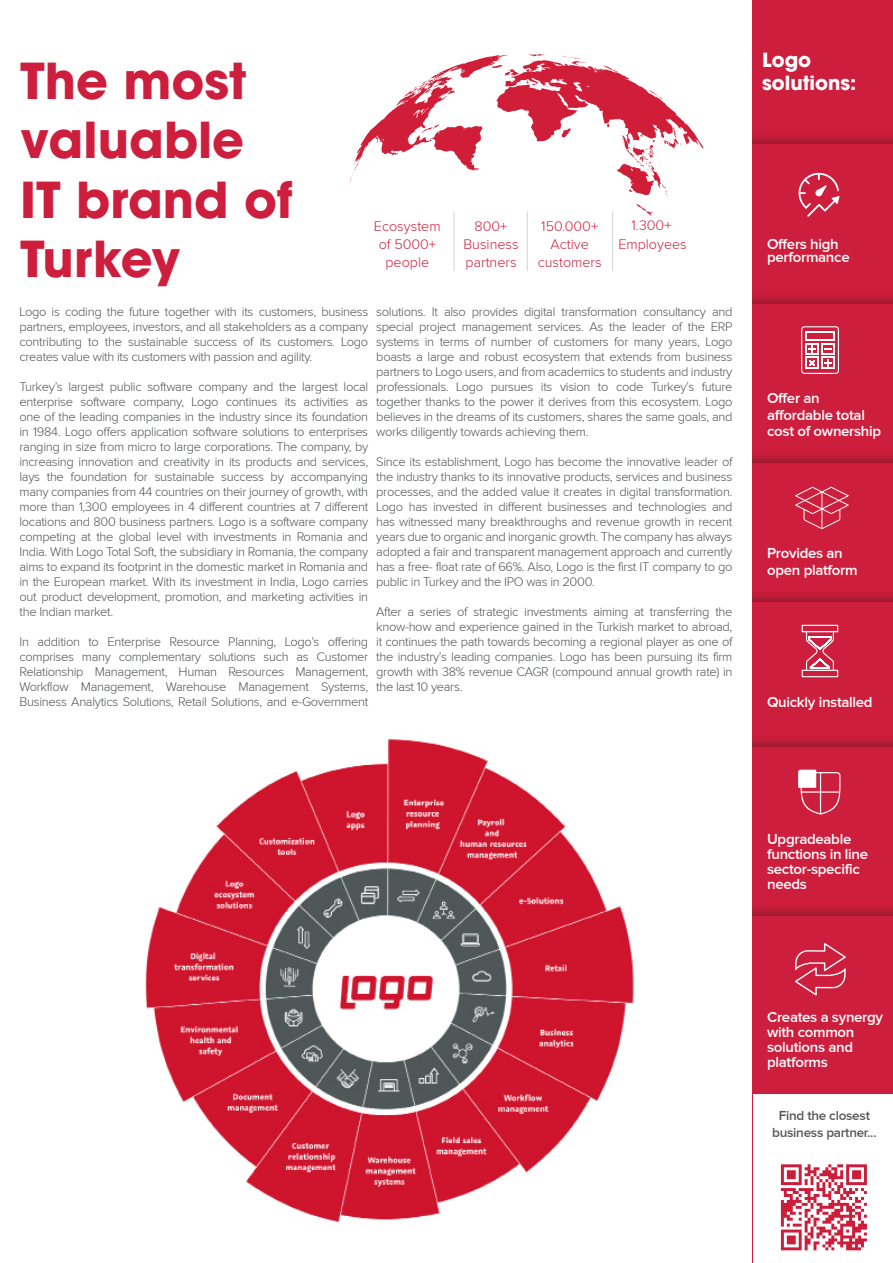
<style>
.page{position:relative;width:893px;height:1263px;background:#fff}
.page>*{position:absolute;margin:0;border:0;box-sizing:border-box;transform-origin:0 0}
.t1{font:49.5px/59.4px "Bilgetech Custom Avant Garde";color:#cd1e3d}
.t2{font:19.5px "Bilgetech Custom Avant Garde";color:#fff}
.t3{font:600 15px/15px "Proxima Nova";letter-spacing:-.02em;color:#fff}
.t4{font:300 14.4px/18px "Proxima Nova";color:#cd1e3d;text-align:center}
.t5{font:600 13.5px "Proxima Nova";letter-spacing:-.02em;color:#57585a}
.t6{font:300 12.9px/15px "Proxima Nova";letter-spacing:-.025em;color:#4f5252;text-align:justify}
</style>
<div class="page">
<div style="left:752px;top:0;width:141px;height:1263px;background:#cd1e3d"></div>
<div style="left:753px;top:1094px;width:140px;height:169px;background:#fff"></div>
<svg style="left:798px;top:173px;width:42px;height:44px"></svg>
<svg style="left:801px;top:326px;width:38px;height:48px"></svg>
<svg style="left:795px;top:487px;width:54px;height:42px"></svg>
<svg style="left:802px;top:625px;width:36px;height:52px"></svg>
<svg style="left:798px;top:770px;width:43px;height:44px"></svg>
<svg style="left:795px;top:943px;width:51px;height:52px"></svg>
<svg style="left:781px;top:1164px;width:86px;height:86px"></svg>
<svg style="left:350px;top:54px;width:354px;height:161px"></svg>
<hr style="left:454px;top:211px;width:1px;height:60px;background:#d1d2d4">
<hr style="left:527px;top:211px;width:1px;height:60px;background:#d1d2d4">
<hr style="left:612px;top:211px;width:1px;height:60px;background:#d1d2d4">
<img style="left:145px;top:739px;width:489px;height:483px">
<p class="t1" style="left:20px;top:51px;width:274px">The most valuable<br>IT brand of<br>Turkey</p>
<p class="t4" style="left:374px;top:217px;width:68px">Ecosystem of 5000+</p>
<p class="t4" style="left:385px;top:253px;width:45px">people</p>
<p class="t4" style="left:475px;top:217px;width:34px">800+</p>
<p class="t4" style="left:541px;top:217px;width:58px">150.000+</p>
<p class="t4" style="left:463px;top:236px;width:57px;line-height:17.2px;text-align:left">Business partners</p>
<p class="t4" style="left:550px;top:235px;width:40px">Active</p>
<p class="t4" style="left:538px;top:253px;width:66px">customers</p>
<p class="t4" style="left:632px;top:216px;width:41px">1.300+</p>
<p class="t4" style="left:618px;top:235px;width:70px">Employees</p>
<p class="t6" style="left:20px;top:305px;width:350px">Logo is coding the future together with its customers, business partners, employees, investors, and all stakeholders as a company contributing to the sustainable success of its customers. Logo creates value with its customers with passion and agility.</p>
<p class="t6" style="left:20px;top:380px;width:350px">Turkey’s largest public software company and the largest local enterprise software company, Logo continues its activities as one of the leading companies in the industry since its foundation in 1984. Logo offers application software solutions to enterprises ranging in size from micro to large corporations. The company, by increasing innovation and creativity in its products and services, lays the foundation for sustainable success by accompanying many companies from 44 countries on their journey of growth, with more than 1,300 employees in 4 different countries at 7 different locations and 800 business partners. Logo is a software company competing at the global level with investments in Romania and India. With Logo Total Soft, the subsidiary in Romania, the company aims to expand its footprint in the domestic market in Romania and in the European market. With its investment in India, Logo carries out product development, promotion, and marketing activities in the Indian market.</p>
<p class="t6" style="left:20px;top:635px;width:350px">In addition to Enterprise Resource Planning, Logo’s offering comprises many complementary solutions such as Customer Relationship Management, Human Resources Management, Workflow Management, Warehouse Management Systems, Business Analytics Solutions, Retail Solutions, and e-Government</p>
<p class="t6" style="left:376px;top:304px;width:358px">solutions. It also provides digital transformation consultancy and special project management services. As the leader of the ERP systems in terms of number of customers for many years, Logo boasts a large and robust ecosystem that extends from business partners to Logo users, and from academics to students and industry professionals. Logo pursues its vision to code Turkey’s future together thanks to the power it derives from this ecosystem. Logo believes in the dreams of its customers, shares the same goals, and works diligently towards achieving them.</p>
<p class="t6" style="left:376px;top:454px;width:358px">Since its establishment, Logo has become the innovative leader of the industry thanks to its innovative products, services and business processes, and the added value it creates in digital transformation.<br>Logo has invested in different businesses and technologies and has witnessed many breakthroughs and revenue growth in recent years due to organic and inorganic growth. The company has always adopted a fair and transparent management approach and currently has a free- float rate of 66%. Also, Logo is the first IT company to go public in Turkey and the IPO was in 2000.</p>
<p class="t6" style="left:376px;top:604px;width:358px">After a series of strategic investments aiming at transferring the know-how and experience gained in the Turkish market to abroad, it continues the path towards becoming a regional player as one of the industry’s leading companies. Logo has been pursuing its firm growth with 38% revenue CAGR (compound annual growth rate) in the last 10 years.</p>
<p class="t2" style="left:762px;top:47px;width:50px">Logo</p>
<p class="t2" style="left:762px;top:71px;width:96px">solutions:</p>
<p class="t3" style="left:767px;top:236px;width:73px">Offers high</p>
<p class="t3" style="left:767px;top:250px;width:84px">performance</p>
<p class="t3" style="left:767px;top:390px;width:54px">Offer an</p>
<p class="t3" style="left:767px;top:406px;width:116px;line-height:16.5px">affordable total cost of ownership</p>
<p class="t3" style="left:767px;top:545px;width:77px">Provides an</p>
<p class="t3" style="left:767px;top:562px;width:92px">open platform</p>
<p class="t3" style="left:767px;top:695px;width:107px">Quickly installed</p>
<p class="t3" style="left:767px;top:832px;width:102px">Upgradeable functions in line sector-specific needs</p>
<p class="t3" style="left:767px;top:1010px;width:118px">Creates a synergy with common solutions and platforms</p>
<p class="t5" style="left:779px;top:1108px;width:93px">Find the closest</p>
<p class="t5" style="left:772px;top:1125px;width:106px">business partner...</p>
</div>
